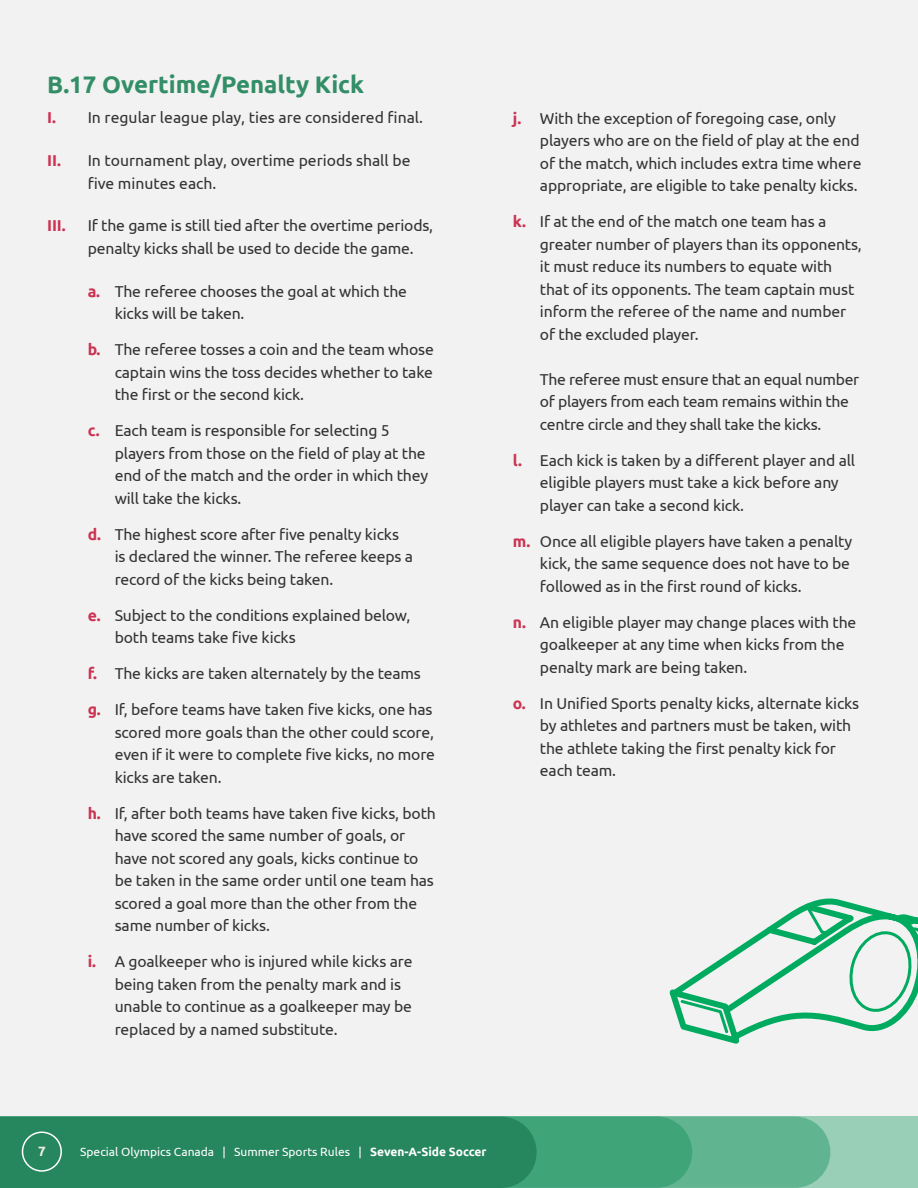
<style>
.page{position:relative;width:918px;height:1188px;background:#fff}
.page>*{position:absolute;margin:0;border:0;box-sizing:border-box;transform-origin:0 0}
.t1{font:700 24px "Ubuntu";color:#338e68}
.t2{font:15.75px/22.5px "Ubuntu";letter-spacing:-.01em;color:#333}
.t3{font:700 15.75px "Ubuntu";color:#cb3352}
.t4{font:700 13.5px "Ubuntu";color:#efede0}
.t5{font:12px "Ubuntu";color:#fff}
.s1{font-weight:700;color:#cb3352}
.s2{font-weight:700}
</style>
<div class="page">
<div style="left:0;top:0;width:918px;height:1117px;background:#f2f2f2"></div>
<svg style="left:669px;top:898px;width:249px;height:146px"></svg>
<div style="left:0;top:1117px;width:918px;height:71px;background:#99cfb7"></div>
<div style="left:692px;top:1117px;width:138px;height:71px;background:#61b490"></div>
<div style="left:537px;top:1117px;width:155px;height:71px;background:#40a479"></div>
<div style="left:0;top:1117px;width:537px;height:71px;background:#26865e"></div>
<div style="left:22px;top:1132px;width:40px;height:40px;border:2px solid #fff;border-radius:50%"></div>
<h1 class="t1" style="left:47px;top:70px;width:318px">B.17 Overtime/Penalty Kick</h1>
<p class="t2" style="left:47px;top:106px;width:377px"><span class="s1">I.</span> In regular league play, ties are considered final.</p>
<p class="t2" style="left:88px;top:149px;width:324px;text-indent:-40px"><span class="s1">II.</span> In tournament play, overtime periods shall be five minutes each.</p>
<p class="t3" style="left:47px;top:216px;width:20px">III.</p>
<p class="t2" style="left:88px;top:214px;width:347px">If the game is still tied after the overtime periods, penalty kicks shall be used to decide the game.</p>
<p class="t2" style="left:115px;top:279px;width:294px;text-indent:-27px"><span class="s1">a.</span> The referee chooses the goal at which the kicks will be taken.</p>
<p class="t2" style="left:115px;top:338px;width:321px;text-align:justify;text-indent:-27px"><span class="s1">b.</span> The referee tosses a coin and the team whose captain wins the toss decides whether to take the first or the second kick.</p>
<p class="t2" style="left:115px;top:419px;width:315px;text-indent:-27px"><span class="s1">c.</span> Each team is responsible for selecting 5 players from those on the field of play at the end of the match and the order in which they will take the kicks.</p>
<p class="t2" style="left:115px;top:522px;width:300px;text-indent:-27px"><span class="s1">d.</span> The highest score after five penalty kicks is declared the winner. The referee keeps a record of the kicks being taken.</p>
<p class="t2" style="left:115px;top:603px;width:297px;text-indent:-27px"><span class="s1">e.</span> Subject to the conditions explained below, both teams take five kicks</p>
<p class="t2" style="left:88px;top:662px;width:335px"><span class="s1">f.</span> The kicks are taken alternately by the teams</p>
<p class="t2" style="left:115px;top:698px;width:322px;text-indent:-27px"><span class="s1">g.</span> If, before teams have taken five kicks, one has scored more goals than the other could score, even if it were to complete five kicks, no more kicks are taken.</p>
<p class="t2" style="left:115px;top:801px;width:323px;text-indent:-27px"><span class="s1">h.</span> If, after both teams have taken five kicks, both have scored the same number of goals, or have not scored any goals, kicks continue to be taken in the same order until one team has scored a goal more than the other from the same number of kicks.</p>
<p class="t2" style="left:115px;top:950px;width:299px;text-indent:-27px"><span class="s1">i.</span> A goalkeeper who is injured while kicks are being taken from the penalty mark and is unable to continue as a goalkeeper may be replaced by a named substitute.</p>
<p class="t2" style="left:540px;top:106px;width:323px;text-indent:-27px"><span class="s1">j.</span> With the exception of foregoing case, only players who are on the field of play at the end of the match, which includes extra time where appropriate, are eligible to take penalty kicks.</p>
<p class="t2" style="left:540px;top:210px;width:323px;text-indent:-27px"><span class="s1">k.</span> If at the end of the match one team has a greater number of players than its opponents, it must reduce its numbers to equate with that of its opponents. The team captain must inform the referee of the name and number of the excluded player.</p>
<p class="t2" style="left:540px;top:367px;width:321px">The referee must ensure that an equal number of players from each team remains within the centre circle and they shall take the kicks.</p>
<p class="t2" style="left:540px;top:448px;width:317px;text-indent:-27px"><span class="s1">l.</span> Each kick is taken by a different player and all eligible players must take a kick before any player can take a second kick.</p>
<p class="t2" style="left:540px;top:529px;width:314px;text-indent:-27px"><span class="s1">m.</span> Once all eligible players have taken a penalty kick, the same sequence does not have to be followed as in the first round of kicks.</p>
<p class="t2" style="left:540px;top:610px;width:318px;text-indent:-27px"><span class="s1">n.</span> An eligible player may change places with the goalkeeper at any time when kicks from the penalty mark are being taken.</p>
<p class="t2" style="left:540px;top:691px;width:321px;text-indent:-27px"><span class="s1">o.</span> In Unified Sports penalty kicks, alternate kicks by athletes and partners must be taken, with the athlete taking the first penalty kick for each team.</p>
<p class="t4" style="left:38px;top:1143px;width:9px">7</p>
<p class="t5" style="left:80px;top:1144px;width:408px">Special Olympics Canada | Summer Sports Rules | <span class="s2">Seven-A-Side Soccer</span></p>
</div>
